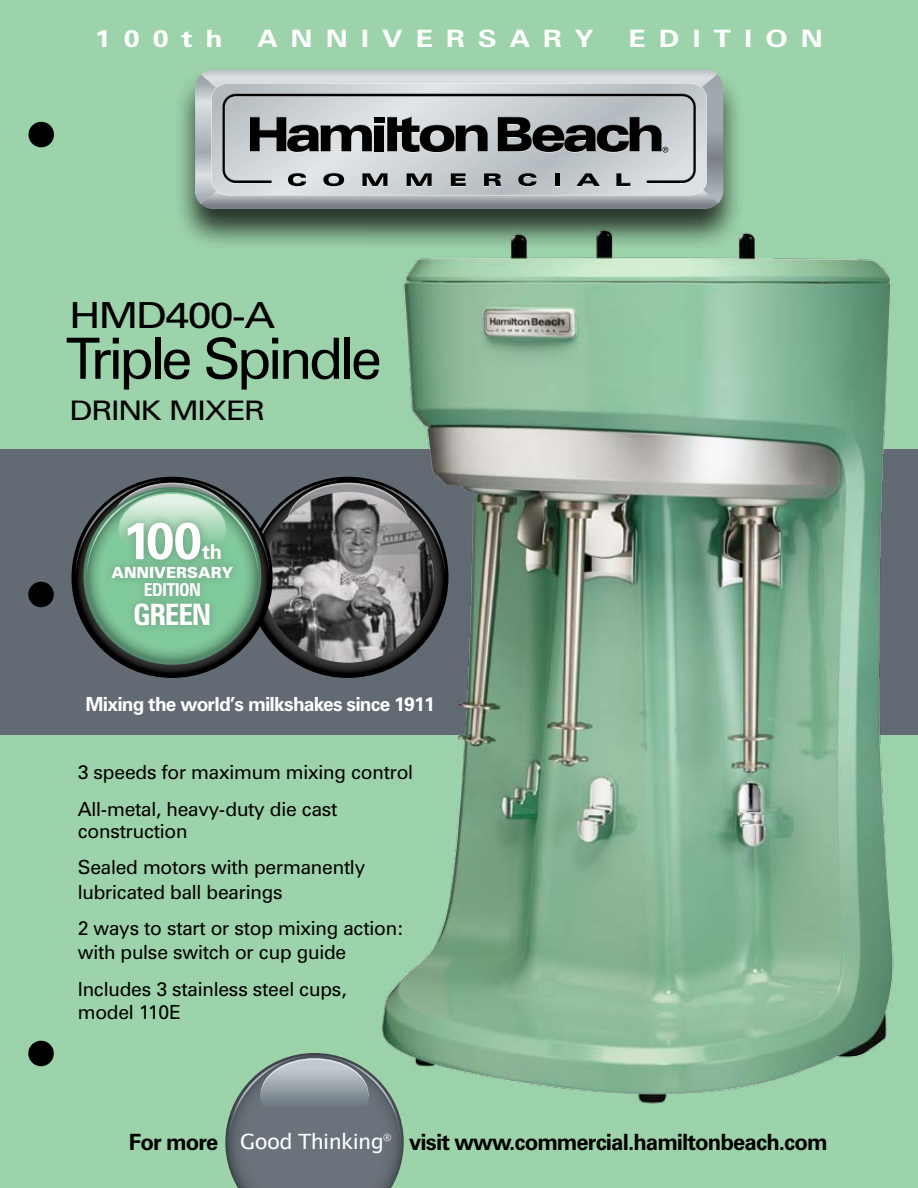
<style>
.page{position:relative;width:918px;height:1188px;background:#9cd3aa}
.page>*{position:absolute;margin:0;border:0;box-sizing:border-box;transform-origin:0 0}
.t1{font:57px "Zurich BT";letter-spacing:-.06em;color:#000}
.t2{font:700 51.6px "Zurich BT";color:#fff}
.t3{font:36px "Zurich BT";letter-spacing:-.04em;color:#000;scale:1.2 1}
.t4{font:700 condensed 29.55px "Zurich BT";letter-spacing:-.04em;color:#fff}
.t5{font:27px "Zurich BT";letter-spacing:-.04em;color:#000;scale:1.2 1}
.t6{font:700 24px "Zurich BT";letter-spacing:.45em;color:#fff;scale:1.2 1}
.t7{font:700 22.5px "Zurich BT";letter-spacing:-.04em;color:#000}
.t8{font:21.15px "Lucida Grande";letter-spacing:-.03em;color:#fff}
.t9{font:700 20.55px "Zurich BT";color:#fff}
.t10{font:19.5px/36.6px "Zurich BT";letter-spacing:-.01em;color:#000}
.t11{font:700 19.5px "Zurich BT";letter-spacing:-.04em;color:#fff}
.t12{font:700 condensed 18px "Zurich BT";letter-spacing:-.04em;color:#fff}
.t13{font:900 15.45px "Zurich BT";color:#fff}
</style>
<div class="page">
<div style="left:0;top:449px;width:918px;height:285px;background:#626b74"></div>
<img style="left:367px;top:232px;width:534px;height:872px">
<svg style="left:225px;top:1053px;width:179px;height:135px"></svg>
<div style="left:173px;top:68px;width:572px;height:184px;background:#000;opacity:.75"></div>
<svg style="left:195px;top:69px;width:528px;height:140px;background:#9aa3a4"></svg>
<svg style="left:195px;top:74px;width:528px;height:130px;background:#a7acaf"></svg>
<svg style="left:247px;top:477px;width:201px;height:201px;background:#1a1a1b"></svg>
<img style="left:263px;top:492px;width:171px;height:171px;border-radius:85px">
<svg style="left:71px;top:477px;width:202px;height:201px;background:#161717"></svg>
<svg style="left:83px;top:487px;width:178px;height:178px;background:#70b088"></svg>
<svg style="left:75px;top:479px;width:370px;height:98px"></svg>
<div style="left:126px;top:575px;width:92px;height:60px;background:#648c72;opacity:.75"></div>
<div style="left:104px;top:514px;width:137px;height:72px;background:#648c72;opacity:.75"></div>
<div style="left:28px;top:122px;width:26px;height:25px;background:#000;border-radius:50%"></div>
<div style="left:28px;top:1041px;width:26px;height:25px;background:#000;border-radius:50%"></div>
<div style="left:28px;top:582px;width:26px;height:25px;background:#000;border-radius:50%"></div>
<p class="t6" style="left:95px;top:23px;width:108px">100th</p>
<p class="t6" style="left:257px;top:23px;width:282px">ANNIVERSARY</p>
<p class="t6" style="left:629px;top:23px;width:164px">EDITION</p>
<h3 class="t3" style="left:70px;top:293px;width:173px">HMD400-A</h3>
<h1 class="t1" style="left:66px;top:324px;width:318px">Triple Spindle</h1>
<h3 class="t5" style="left:70px;top:394px;width:165px">DRINK MIXER</h3>
<h2 class="t2" style="left:123px;top:509px;width:81px">100</h2>
<p class="t9" style="left:202px;top:539px;width:22px">th</p>
<p class="t13" style="left:111px;top:563px;width:124px">ANNIVERSARY</p>
<p class="t12" style="left:144px;top:579px;width:59px">EDITION</p>
<h3 class="t4" style="left:133px;top:596px;width:80px">GREEN</h3>
<p class="t11" style="left:85px;top:693px;width:351px">Mixing the world’s milkshakes since 1911</p>
<p class="t10" style="left:78px;top:754px;width:337px">3 speeds for maximum mixing control<br>All-metal, heavy-duty die cast</p>
<p class="t10" style="left:78px;top:812px;width:289px">construction<br>Sealed motors with permanently</p>
<p class="t10" style="left:78px;top:873px;width:328px">lubricated ball bearings<br>2 ways to start or stop mixing action:</p>
<p class="t10" style="left:78px;top:934px;width:270px">with pulse switch or cup guide<br>Includes 3 stainless steel cups,</p>
<p class="t10" style="left:78px;top:993px;width:105px">model 110E</p>
<p class="t8" style="left:240px;top:1130px;width:153px">Good Thinking<sup>®</sup></p>
<p class="t7" style="left:129px;top:1129px;width:91px">For more</p>
<p class="t7" style="left:409px;top:1129px;width:420px">visit www.commercial.hamiltonbeach.com</p>
</div>
